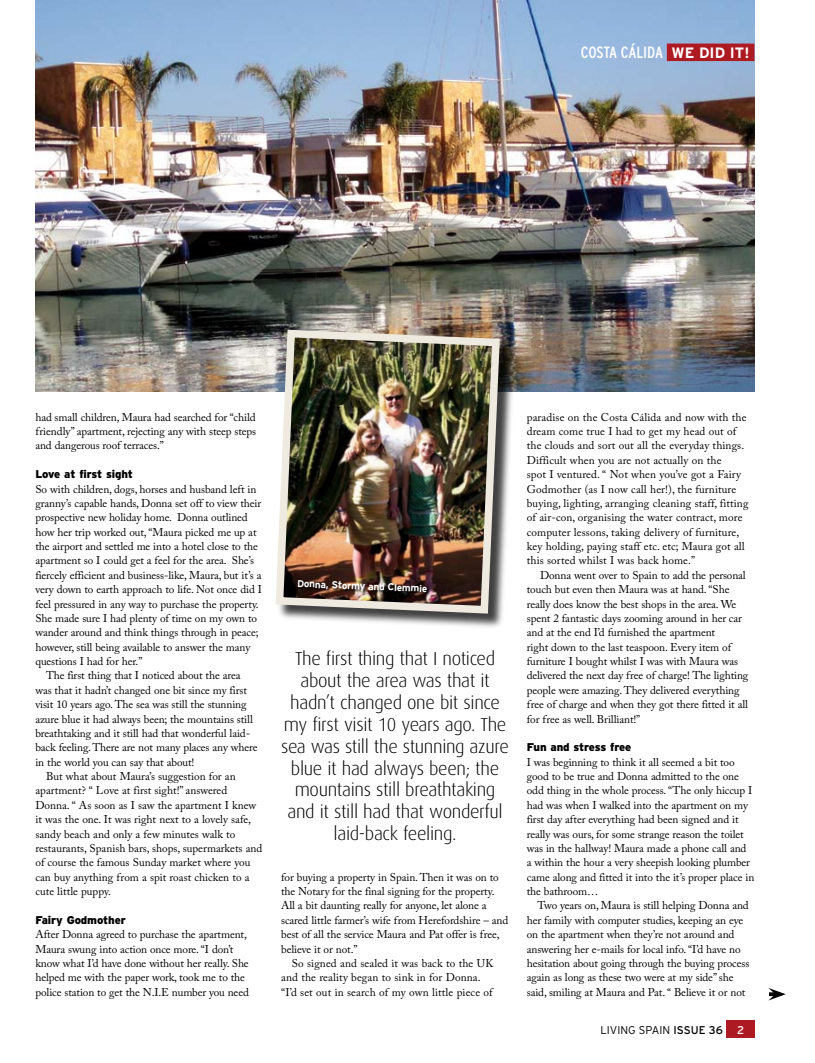
<style>
.page{position:relative;width:815px;height:1063px;background:#fff}
.page>*{position:absolute;margin:0;border:0;box-sizing:border-box;transform-origin:0 0}
.t1{font:300 18.75px/21.9px "Dax";letter-spacing:-.02em;color:#000;text-align:center}
.t2{font:condensed 16.25px "Interstate";letter-spacing:-.015em;color:#fff}
.t3{font:11.25px/14.4px "Adobe Caslon Pro";letter-spacing:-.01em;color:#000}
.t4{font:11.25px/14.4px "Adobe Caslon Pro";letter-spacing:.01em;color:#000}
.t5{font:900 11.25px "Interstate";letter-spacing:-.01em;color:#000}
.t6{font:300 11.25px "Interstate";color:#000}
.t7{font:700 10px "Interstate";color:#fff}
.s1{font-weight:700;font-stretch:normal;font-size:15px}
.s2{font-weight:400}
</style>
<div class="page">
<img style="left:35px;top:0;width:720px;height:392px">
<div style="left:277px;top:331px;width:239px;height:299px;background:#000;opacity:.75"></div>
<img style="left:272px;top:326px;width:232px;height:292px">
<img style="left:297px;top:579px;width:134px;height:17px">
<div style="left:726px;top:1020px;width:29px;height:18px;background:#ad1a22"></div>
<svg style="left:768px;top:988px;width:18px;height:13px"></svg>
<div style="left:667px;top:44px;width:87px;height:17px;background:#ad1a22"></div>
<h2 class="t2" style="left:581px;top:43px;width:170px">COSTA CÁLIDA <span class="s1">we did it!</span></h2>
<p class="t3" style="left:35px;top:410px;width:222px;text-align:justify">had small children, Maura had searched for “child friendly” apartment, rejecting any with steep steps and dangerous roof terraces.”</p>
<p class="t5" style="left:35px;top:468px;width:99px">Love at first sight</p>
<p class="t3" style="left:35px;top:481px;width:222px">So with children, dogs, horses and husband left in</p>
<p class="t3" style="left:35px;top:496px;width:227px">granny’s capable hands, Donna set off to view their</p>
<p class="t3" style="left:35px;top:510px;width:214px">prospective new holiday home. Donna outlined</p>
<p class="t3" style="left:35px;top:525px;width:223px">how her trip worked out, “Maura picked me up at</p>
<p class="t3" style="left:35px;top:539px;width:224px">the airport and settled me into a hotel close to the</p>
<p class="t3" style="left:35px;top:553px;width:220px">apartment so I could get a feel for the area. She’s</p>
<p class="t3" style="left:35px;top:568px;width:228px">fiercely efficient and business-like, Maura, but it’s a</p>
<p class="t3" style="left:35px;top:582px;width:228px">very down to earth approach to life. Not once did I</p>
<p class="t3" style="left:35px;top:596px;width:225px">feel pressured in any way to purchase the property.</p>
<p class="t3" style="left:35px;top:611px;width:223px">She made sure I had plenty of time on my own to</p>
<p class="t3" style="left:35px;top:625px;width:225px">wander around and think things through in peace;</p>
<p class="t3" style="left:35px;top:640px;width:217px">however, still being available to answer the many</p>
<p class="t3" style="left:35px;top:654px;width:109px">questions I had for her.”</p>
<p class="t3" style="left:46px;top:668px;width:196px">The first thing that I noticed about the area</p>
<p class="t3" style="left:35px;top:683px;width:213px">was that it hadn’t changed one bit since my first</p>
<p class="t3" style="left:35px;top:697px;width:213px">visit 10 years ago. The sea was still the stunning</p>
<p class="t3" style="left:35px;top:711px;width:219px">azure blue it had always been; the mountains still</p>
<p class="t3" style="left:35px;top:726px;width:216px">breathtaking and it still had that wonderful laid-</p>
<p class="t3" style="left:35px;top:740px;width:224px">back feeling.There are not many places any where</p>
<p class="t3" style="left:35px;top:755px;width:161px">in the world you can say that about!</p>
<p class="t3" style="left:46px;top:769px;width:191px">But what about Maura’s suggestion for an</p>
<p class="t3" style="left:35px;top:783px;width:193px">apartment? “ Love at first sight!” answered</p>
<p class="t3" style="left:35px;top:798px;width:222px">Donna. “ As soon as I saw the apartment I knew</p>
<p class="t3" style="left:35px;top:812px;width:217px">it was the one. It was right next to a lovely safe,</p>
<p class="t3" style="left:35px;top:826px;width:202px">sandy beach and only a few minutes walk to</p>
<p class="t3" style="left:35px;top:841px;width:228px">restaurants, Spanish bars, shops, supermarkets and</p>
<p class="t3" style="left:35px;top:855px;width:217px">of course the famous Sunday market where you</p>
<p class="t3" style="left:35px;top:870px;width:216px">can buy anything from a spit roast chicken to a</p>
<p class="t3" style="left:35px;top:884px;width:77px">cute little puppy.</p>
<p class="t5" style="left:35px;top:913px;width:92px">Fairy Godmother</p>
<p class="t3" style="left:35px;top:927px;width:215px">After Donna agreed to purchase the apartment, Maura swung into action once more. “I don’t know what I’d have done without her really. She helped me with the paper work, took me to the police station to get the N.I.E number you need</p>
<p class="t7" style="left:297px;top:578px;width:133px;rotate:2deg">Donna, Stormy and Clemmie</p>
<p class="t1" style="left:281px;top:648px;width:229px">The first thing that I noticed about the area was that it hadn’t changed one bit since my first visit 10 years ago. The sea was still the stunning azure blue it had always been; the mountains still breathtaking and it still had that wonderful laid-back feeling.</p>
<p class="t3" style="left:281px;top:870px;width:229px">for buying a property in Spain. Then it was on to the Notary for the final signing for the property.<br>All a bit daunting really for anyone, let alone a scared little farmer’s wife from Herefordshire – and best of all the service Maura and Pat offer is free, believe it or not.”</p>
<p class="t4" style="left:281px;top:956px;width:214px;text-indent:11px">So signed and sealed it was back to the UK and the reality began to sink in for Donna. “I’d set out in search of my own little piece of</p>
<p class="t4" style="left:527px;top:410px;width:223px">paradise on the Costa Cálida and now with the dream come true I had to get my head out of the clouds and sort out all the everyday things.<br>Difficult when you are not actually on the<br>spot I ventured. “ Not when you’ve got a Fairy Godmother (as I now call her!), the furniture buying, lighting, arranging cleaning staff, fitting of air-con, organising the water contract, more computer lessons, taking delivery of furniture, key holding, paying staff etc. etc; Maura got all this sorted whilst I was back home.”</p>
<p class="t3" style="left:527px;top:568px;width:223px;text-indent:13px">Donna went over to Spain to add the personal touch but even then Maura was at hand. “She really does know the best shops in the area. We spent 2 fantastic days zooming around in her car and at the end I’d furnished the apartment<br>right down to the last teaspoon. Every item of furniture I bought whilst I was with Maura was delivered the next day free of charge! The lighting people were amazing. They delivered everything free of charge and when they got there fitted it all for free as well. Brilliant!”</p>
<p class="t5" style="left:527px;top:741px;width:106px">Fun and stress free</p>
<p class="t3" style="left:527px;top:755px;width:229px">I was beginning to think it all seemed a bit too good to be true and Donna admitted to the one odd thing in the whole process. “The only hiccup I had was when I walked into the apartment on my first day after everything had been signed and it really was ours, for some strange reason the toilet was in the hallway! Maura made a phone call and<br>a within the hour a very sheepish looking plumber came along and fitted it into the it’s proper place in the bathroom…</p>
<p class="t3" style="left:527px;top:898px;width:224px;text-indent:11px">Two years on, Maura is still helping Donna and her family with computer studies, keeping an eye on the apartment when they’re not around and answering her e-mails for local info. “I’d have no hesitation about going through the buying process again as long as these two were at my side” she said, smiling at Maura and Pat. “ Believe it or not</p>
<p class="t6" style="left:600px;top:1024px;width:124px">LIVING SPAIN <span class="s2">ISSUE 36</span></p>
</div>
